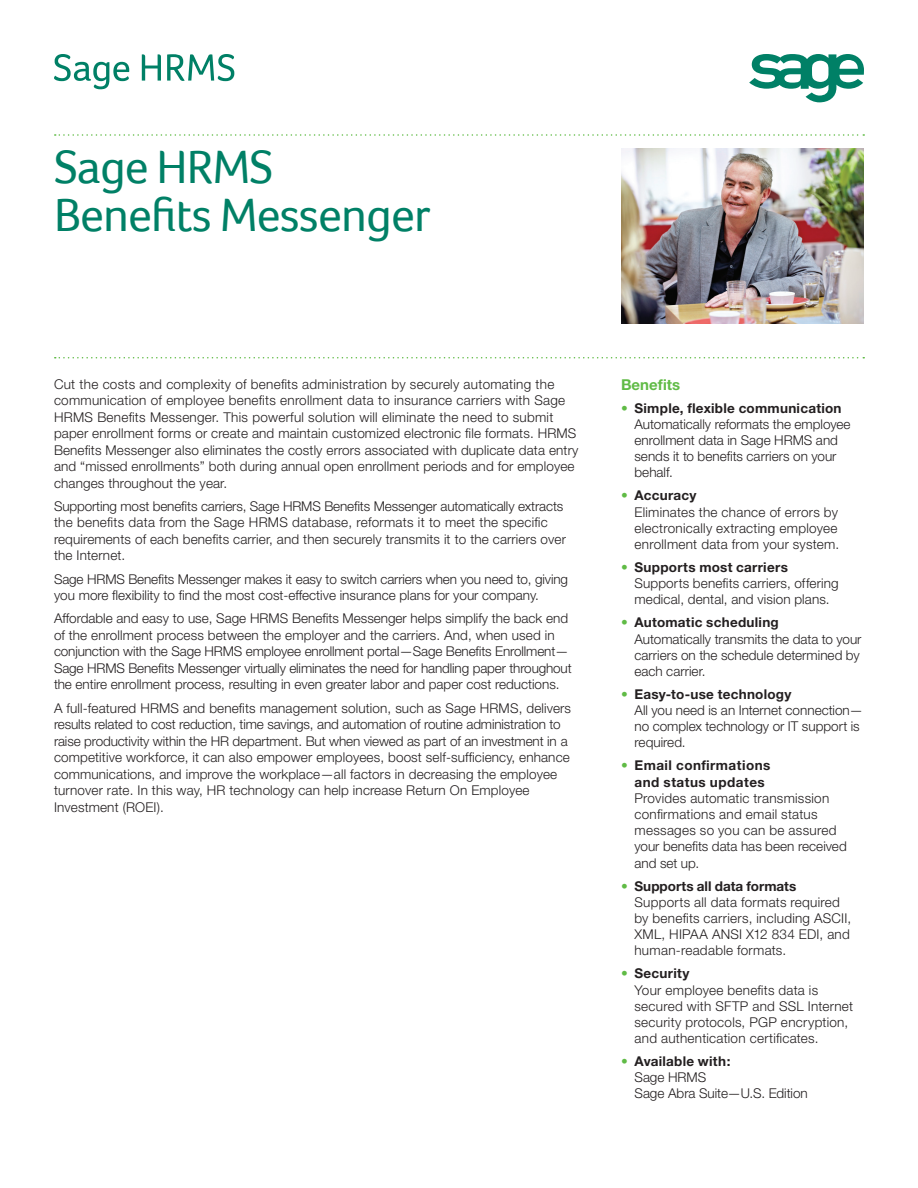
<style>
.page{position:relative;width:918px;height:1188px;background:#fff}
.page>*{position:absolute;margin:0;border:0;box-sizing:border-box;transform-origin:0 0}
.Headline_one{font:48px/48px "Foco";letter-spacing:-.02em;color:#008066}
.Subhead_side{font:700 15px "Helvetica Neue";color:#60bb46}
.Body_copy{font:300 13.5px/16.2px "Helvetica Neue";letter-spacing:.01em;color:#231f20}
.Body_copy-2{font:300 13.5px/16.5px "Helvetica Neue";letter-spacing:-.01em;color:#231f20}
.s1{color:#60bb46}
.s2{font-weight:700}
</style>
<div class="page">
<svg style="left:55px;top:134px;width:809px;height:2px"></svg>
<svg style="left:55px;top:357px;width:809px;height:1px"></svg>
<img style="left:621px;top:148px;width:243px;height:176px">
<svg style="left:749px;top:54px;width:115px;height:48px"></svg>
<svg style="left:54px;top:54px;width:75px;height:35px"></svg>
<svg style="left:142px;top:54px;width:19px;height:27px"></svg>
<svg style="left:167px;top:54px;width:67px;height:27px"></svg>
<p class="Headline_one" style="left:54px;top:142px;width:378px">Sage HRMS<br>Benefits Messenger</p>
<p class="Body_copy" style="left:54px;top:375px;width:526px">Cut the costs and complexity of benefits administration by securely automating the communication of employee benefits enrollment data to insurance carriers with Sage HRMS Benefits Messenger. This powerful solution will eliminate the need to submit paper enrollment forms or create and maintain customized electronic file formats. HRMS Benefits Messenger also eliminates the costly errors associated with duplicate data entry and “missed enrollments” both during annual open enrollment periods and for employee changes throughout the year.</p>
<p class="Body_copy" style="left:54px;top:498px;width:514px">Supporting most benefits carriers, Sage HRMS Benefits Messenger automatically extracts the benefits data from the Sage HRMS database, reformats it to meet the specific requirements of each benefits carrier, and then securely transmits it to the carriers over the Internet.</p>
<p class="Body_copy-2" style="left:54px;top:570px;width:516px">Sage HRMS Benefits Messenger makes it easy to switch carriers when you need to, giving you more flexibility to find the most cost-effective insurance plans for your company.</p>
<p class="Body_copy" style="left:54px;top:610px;width:519px">Affordable and easy to use, Sage HRMS Benefits Messenger helps simplify the back end of the enrollment process between the employer and the carriers. And, when used in conjunction with the Sage HRMS employee enrollment portal—Sage Benefits Enrollment— Sage HRMS Benefits Messenger virtually eliminates the need for handling paper throughout the entire enrollment process, resulting in even greater labor and paper cost reductions.</p>
<p class="Body_copy" style="left:54px;top:699px;width:519px">A full-featured HRMS and benefits management solution, such as Sage HRMS, delivers results related to cost reduction, time savings, and automation of routine administration to raise productivity within the HR department. But when viewed as part of an investment in a competitive workforce, it can also empower employees, boost self-sufficiency, enhance communications, and improve the workplace—all factors in decreasing the employee turnover rate. In this way, HR technology can help increase Return On Employee Investment (ROEI).</p>
<p class="Subhead_side" style="left:621px;top:375px;width:61px">Benefits</p>
<p class="Body_copy" style="left:634px;top:399px;width:218px;text-indent:-14px"><span class="s1">•</span> <span class="s2">Simple, flexible communication<br></span>Automatically reformats the employee enrollment data in Sage HRMS and sends it to benefits carriers on your behalf.</p>
<p class="Body_copy" style="left:634px;top:487px;width:206px;text-indent:-14px"><span class="s1">•</span> <span class="s2">Accuracy<br></span>Eliminates the chance of errors by electronically extracting employee enrollment data from your system.</p>
<p class="Body_copy" style="left:634px;top:559px;width:206px;text-indent:-14px"><span class="s1">•</span> <span class="s2">Supports most carriers<br></span>Supports benefits carriers, offering medical, dental, and vision plans.</p>
<p class="Body_copy" style="left:635px;top:614px;width:229px;text-indent:-14px"><span class="s1">•</span> <span class="s2">Automatic scheduling<br></span>Automatically transmits the data to your carriers on the schedule determined by each carrier.</p>
<p class="Body_copy" style="left:635px;top:686px;width:230px;text-indent:-14px"><span class="s1">•</span> <span class="s2">Easy-to-use technology<br></span>All you need is an Internet connection— no complex technology or IT support is required.</p>
<p class="Body_copy" style="left:635px;top:757px;width:214px;text-indent:-14px"><span class="s1">•</span> <span class="s2">Email confirmations<br>and status updates<br></span>Provides automatic transmission confirmations and email status messages so you can be assured your benefits data has been received and set up.</p>
<p class="Body_copy" style="left:634px;top:877px;width:218px;text-indent:-13px"><span class="s1">•</span> <span class="s2">Supports all data formats<br></span>Supports all data formats required by benefits carriers, including ASCII,<br>XML, HIPAA ANSI X12 834 EDI, and human-readable formats.</p>
<p class="Body_copy" style="left:634px;top:965px;width:220px;text-indent:-14px"><span class="s1">•</span> <span class="s2">Security<br></span>Your employee benefits data is secured with SFTP and SSL Internet security protocols, PGP encryption, and authentication certificates.</p>
<p class="Body_copy" style="left:634px;top:1053px;width:175px;text-indent:-14px"><span class="s1">•</span> <span class="s2">Available with:<br></span>Sage HRMS<br>Sage Abra Suite—U.S. Edition</p>
</div>
